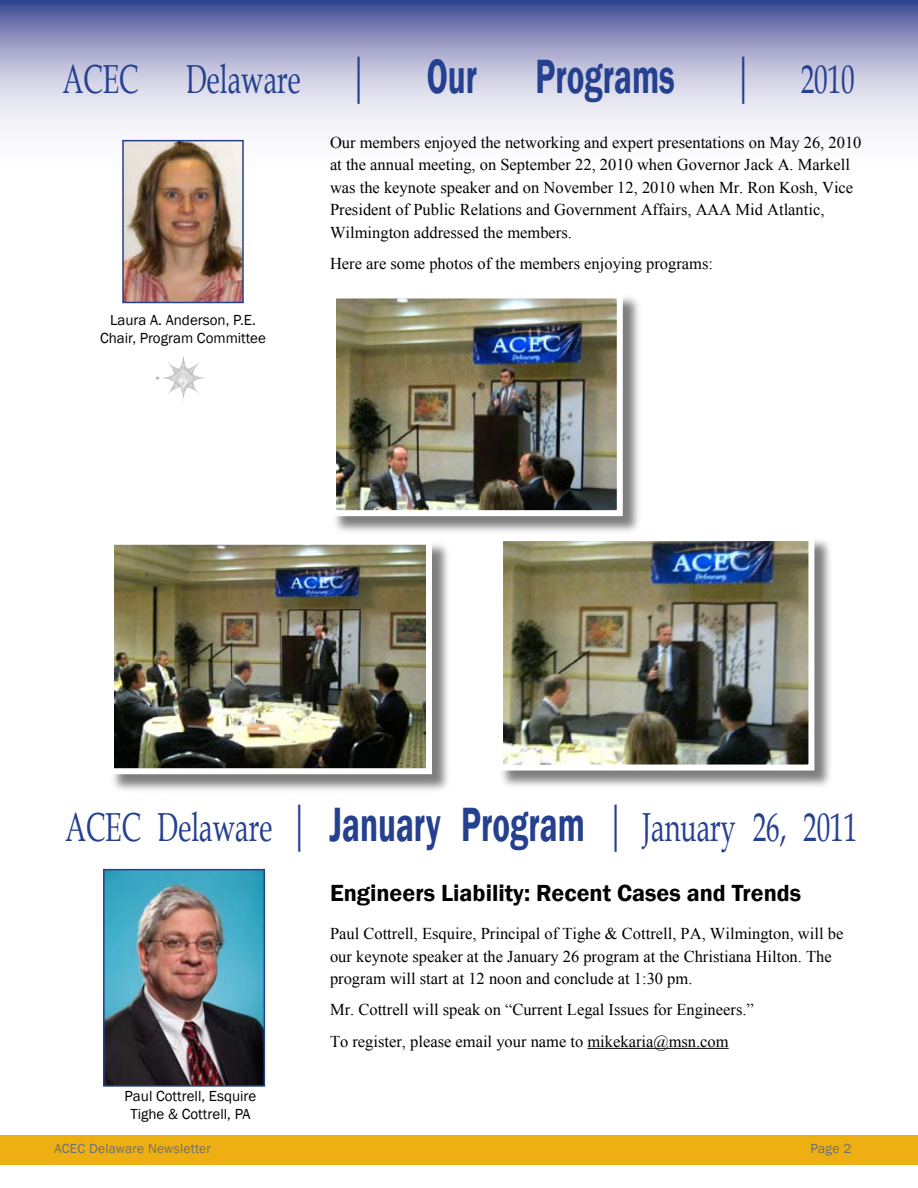
<style>
.page{position:relative;width:918px;height:1188px;background:#fff}
.page>*{position:absolute;margin:0;border:0;box-sizing:border-box;transform-origin:0 0}
.t1{font:40.5px "Book Antiqua";color:#24408f;scale:.67 1}
.t2{font:600 24px "Franklin Gothic";color:#000}
.t3{font:16.5px/22.5px "Times New Roman";color:#000}
.t4{font:15px/18px "Franklin Gothic";color:#000;text-align:center}
.t5{font:13.5px "Franklin Gothic";letter-spacing:.02em;color:#6d6f71}
.s1{font-size:49.5px}
.s2{font-family:"Franklin Gothic";font-weight:600;font-size:49.5px}
</style>
<div class="page">
<svg style="left:0;top:0;width:918px;height:140px"></svg>
<div style="left:0;top:1135px;width:918px;height:30px;background:#eeaf12"></div>
<div style="left:110px;top:540px;width:342px;height:255px;background:#000;opacity:.51"></div>
<img style="left:115px;top:546px;width:310px;height:221px">
<div style="left:108px;top:539px;width:324px;height:235px;border:6px solid #fff"></div>
<div style="left:332px;top:294px;width:311px;height:242px;background:#000;opacity:.51"></div>
<img style="left:337px;top:299px;width:279px;height:210px">
<div style="left:330px;top:292px;width:293px;height:224px;border:6px solid #fff"></div>
<img style="left:125px;top:143px;width:116px;height:157px">
<div style="left:122px;top:140px;width:122px;height:163px;border:2px solid #24408f"></div>
<hr style="left:587px;top:1048px;width:142px;height:1px;background:#000">
<img style="left:156px;top:357px;width:48px;height:44px">
<img style="left:106px;top:872px;width:156px;height:212px">
<div style="left:103px;top:869px;width:162px;height:218px;border:2px solid #24408f"></div>
<div style="left:499px;top:537px;width:336px;height:254px;background:#000;opacity:.51"></div>
<img style="left:504px;top:542px;width:303px;height:222px">
<div style="left:497px;top:535px;width:317px;height:236px;border:6px solid #fff"></div>
<h1 class="t1" style="left:63px;top:51px;width:1184px">ACEC Delaware <span class="s1">|</span> <span class="s2">Our Programs</span> <span class="s1">|</span> 2010</h1>
<p class="t3" style="left:330px;top:131px;width:533px">Our members enjoyed the networking and expert presentations on May 26, 2010 at the annual meeting, on September 22, 2010 when Governor Jack A. Markell was the keynote speaker and on November 12, 2010 when Mr. Ron Kosh, Vice President of Public Relations and Government Affairs, AAA Mid Atlantic, Wilmington addressed the members.</p>
<p class="t3" style="left:330px;top:252px;width:385px">Here are some photos of the members enjoying programs:</p>
<p class="t4" style="left:100px;top:312px;width:167px">Laura A. Anderson, P.E.<br>Chair, Program Committee</p>
<h1 class="t1" style="left:65px;top:799px;width:1184px">ACEC Delaware <span class="s1">|</span> <span class="s2">January Program</span> <span class="s1">|</span> January 26, 2011</h1>
<p class="t4" style="left:125px;top:1087px;width:133px">Paul Cottrell, Esquire<br>Tighe &amp; Cottrell, PA</p>
<h2 class="t2" style="left:330px;top:879px;width:473px">Engineers Liability: Recent Cases and Trends</h2>
<p class="t3" style="left:330px;top:922px;width:515px">Paul Cottrell, Esquire, Principal of Tighe &amp; Cottrell, PA, Wilmington, will be our keynote speaker at the January 26 program at the Christiana Hilton. The program will start at 12 noon and conclude at 1:30 pm.</p>
<p class="t3" style="left:330px;top:994px;width:425px;line-height:31.2px">Mr. Cottrell will speak on “Current Legal Issues for Engineers.”<br>To register, please email your name to mikekaria@msn.com</p>
<p class="t5" style="left:54px;top:1140px;width:158px">ACEC Delaware Newsletter</p>
<p class="t5" style="left:810px;top:1140px;width:42px">Page 2</p>
</div>
